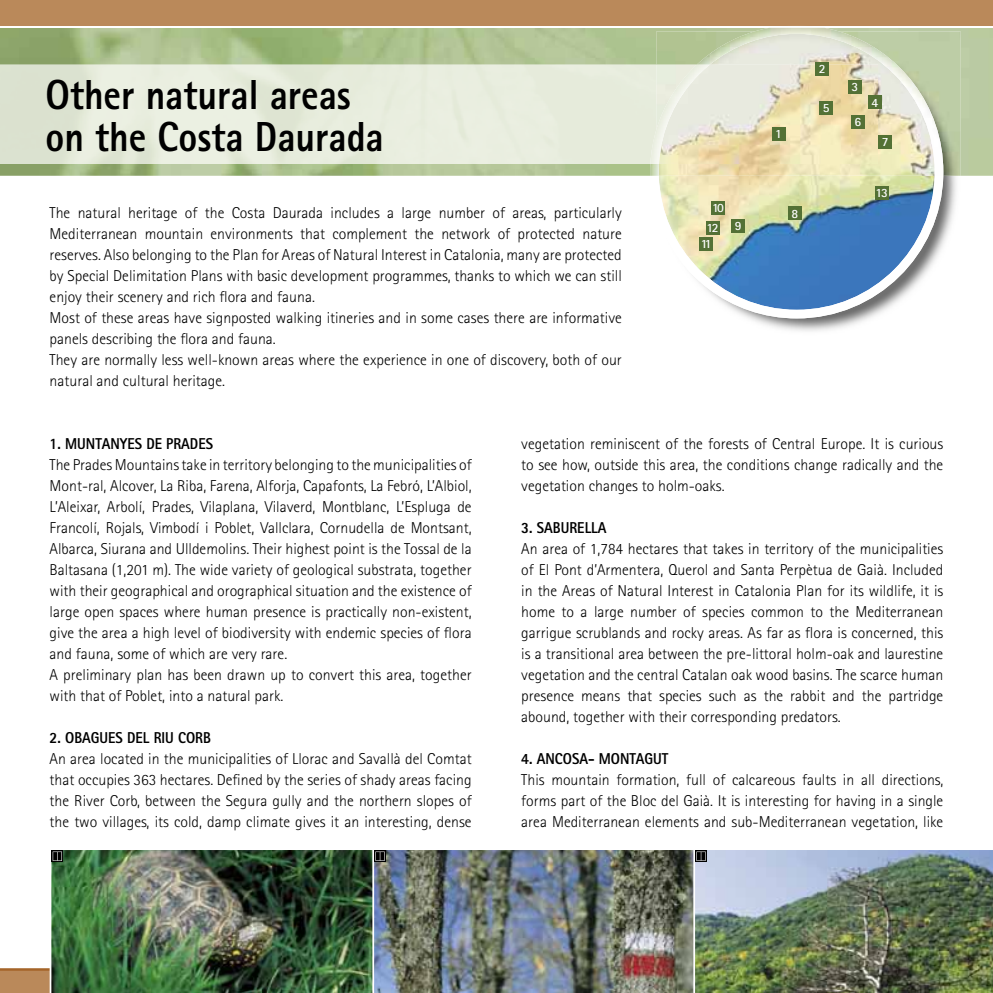
<style>
.page{position:relative;width:993px;height:993px;background:#fff}
.page>*{position:absolute;margin:0;border:0;box-sizing:border-box;transform-origin:0 0}
.t1{font:800 42px/42px "Rotis Sans Serif";color:#000;scale:.9 1}
.t2{font:300 15.75px/21px "Rotis Sans Serif";color:#000;text-align:justify}
.t3{font:800 15.75px "Rotis Sans Serif";color:#000;scale:.9 1}
.t4{font:700 12.6px "Rotis Sans Serif";letter-spacing:-.12em;color:#fff}
</style>
<div class="page">
<img style="left:0;top:28px;width:992px;height:148px">
<div style="left:0;top:0;width:992px;height:26px;background:#ba895a"></div>
<img style="left:0;top:65px;width:650px;height:99px">
<div style="left:0;top:968px;width:992px;height:24px;background:#ba895a"></div>
<hr style="left:0;top:968px;width:992px;height:2px;background:#a56429">
<img style="left:50px;top:850px;width:322px;height:142px">
<img style="left:694px;top:850px;width:298px;height:142px">
<img style="left:372px;top:850px;width:322px;height:142px">
<img style="left:749px;top:31px;width:211px;height:300px">
<img style="left:650px;top:28px;width:293px;height:290px">
<img style="left:650px;top:65px;width:59px;height:99px">
<div style="left:694px;top:850px;width:12px;height:11px;background:#000"></div>
<svg style="left:696px;top:851px;width:9px;height:9px"></svg>
<svg style="left:374px;top:850px;width:12px;height:11px"></svg>
<svg style="left:375px;top:851px;width:9px;height:9px"></svg>
<svg style="left:51px;top:850px;width:12px;height:11px"></svg>
<svg style="left:53px;top:851px;width:9px;height:9px"></svg>
<div style="left:771px;top:127px;width:14px;height:13px;background:#537135"></div>
<div style="left:815px;top:63px;width:13px;height:13px;background:#537135"></div>
<div style="left:847px;top:80px;width:14px;height:14px;background:#537135"></div>
<div style="left:868px;top:96px;width:13px;height:13px;background:#537135"></div>
<div style="left:819px;top:101px;width:13px;height:14px;background:#537135"></div>
<div style="left:850px;top:115px;width:14px;height:14px;background:#537135"></div>
<div style="left:878px;top:135px;width:13px;height:14px;background:#537135"></div>
<div style="left:787px;top:207px;width:14px;height:13px;background:#537135"></div>
<div style="left:731px;top:219px;width:13px;height:14px;background:#537135"></div>
<div style="left:711px;top:201px;width:13px;height:13px;background:#537135"></div>
<div style="left:699px;top:237px;width:13px;height:13px;background:#537135"></div>
<div style="left:705px;top:221px;width:14px;height:14px;background:#537135"></div>
<div style="left:874px;top:186px;width:14px;height:13px;background:#537135"></div>
<h1 class="t1" style="left:45px;top:77px;width:377px">Other natural areas on the Costa Daurada</h1>
<p class="t2" style="left:50px;top:203px;width:573px;text-align:left">The natural heritage of the Costa Daurada includes a large number of areas, particularly Mediterranean mountain environments that complement the network of protected nature reserves. Also belonging to the Plan for Areas of Natural Interest in Catalonia, many are protected by Special Delimitation Plans with basic development programmes, thanks to which we can still enjoy their scenery and rich flora and fauna.<br>Most of these areas have signposted walking itineries and in some cases there are informative panels describing the flora and fauna.<br>They are normally less well-known areas where the experience in one of discovery, both of our natural and cultural heritage.</p>
<p class="t4" style="left:712px;top:203px;width:13px">10</p>
<p class="t4" style="left:706px;top:223px;width:14px">12</p>
<p class="t4" style="left:700px;top:239px;width:12px">11</p>
<p class="t4" style="left:734px;top:221px;width:8px">9</p>
<p class="t4" style="left:774px;top:129px;width:8px">1</p>
<p class="t4" style="left:818px;top:65px;width:8px">2</p>
<p class="t4" style="left:822px;top:104px;width:8px">5</p>
<p class="t4" style="left:791px;top:209px;width:8px">8</p>
<p class="t4" style="left:851px;top:82px;width:8px">3</p>
<p class="t4" style="left:854px;top:117px;width:8px">6</p>
<p class="t4" style="left:871px;top:98px;width:8px">4</p>
<p class="t4" style="left:881px;top:137px;width:8px">7</p>
<p class="t4" style="left:875px;top:188px;width:14px">13</p>
<p class="t3" style="left:50px;top:438px;width:183px">1. MUNTANYES DE PRADES</p>
<p class="t2" style="left:50px;top:455px;width:423px;text-align:left">The Prades Mountains take in territory belonging to the municipalities of Mont-ral, Alcover, La Riba, Farena, Alforja, Capafonts, La Febró, L’Albiol, L’Aleixar, Arbolí, Prades, Vilaplana, Vilaverd, Montblanc, L’Espluga de Francolí, Rojals, Vimbodí i Poblet, Vallclara, Cornudella de Montsant, Albarca, Siurana and Ulldemolins. Their highest point is the Tossal de la Baltasana (1,201 m). The wide variety of geological substrata, together with their geographical and orographical situation and the existence of large open spaces where human presence is practically non-existent, give the area a high level of biodiversity with endemic species of flora and fauna, some of which are very rare.<br>A preliminary plan has been drawn up to convert this area, together with that of Poblet, into a natural park.</p>
<p class="t3" style="left:50px;top:732px;width:181px">2. OBAGUES DEL RIU CORB</p>
<p class="t2" style="left:50px;top:749px;width:423px">An area located in the municipalities of Llorac and Savallà del Comtat that occupies 363 hectares. Defined by the series of shady areas facing the River Corb, between the Segura gully and the northern slopes of the two villages, its cold, damp climate gives it an interesting, dense</p>
<p class="t2" style="left:521px;top:434px;width:423px">vegetation reminiscent of the forests of Central Europe. It is curious to see how, outside this area, the conditions change radically and the vegetation changes to holm-oaks.</p>
<p class="t3" style="left:521px;top:522px;width:96px">3. SABURELLA</p>
<p class="t2" style="left:521px;top:539px;width:423px">An area of 1,784 hectares that takes in territory of the municipalities of El Pont d’Armentera, Querol and Santa Perpètua de Gaià. Included in the Areas of Natural Interest in Catalonia Plan for its wildlife, it is home to a large number of species common to the Mediterranean garrigue scrublands and rocky areas. As far as flora is concerned, this is a transitional area between the pre-littoral holm-oak and laurestine vegetation and the central Catalan oak wood basins. The scarce human presence means that species such as the rabbit and the partridge abound, together with their corresponding predators.</p>
<p class="t3" style="left:521px;top:753px;width:165px">4. ANCOSA- MONTAGUT</p>
<p class="t2" style="left:521px;top:770px;width:423px">This mountain formation, full of calcareous faults in all directions, forms part of the Bloc del Gaià. It is interesting for having in a single area Mediterranean elements and sub-Mediterranean vegetation, like</p>
</div>
